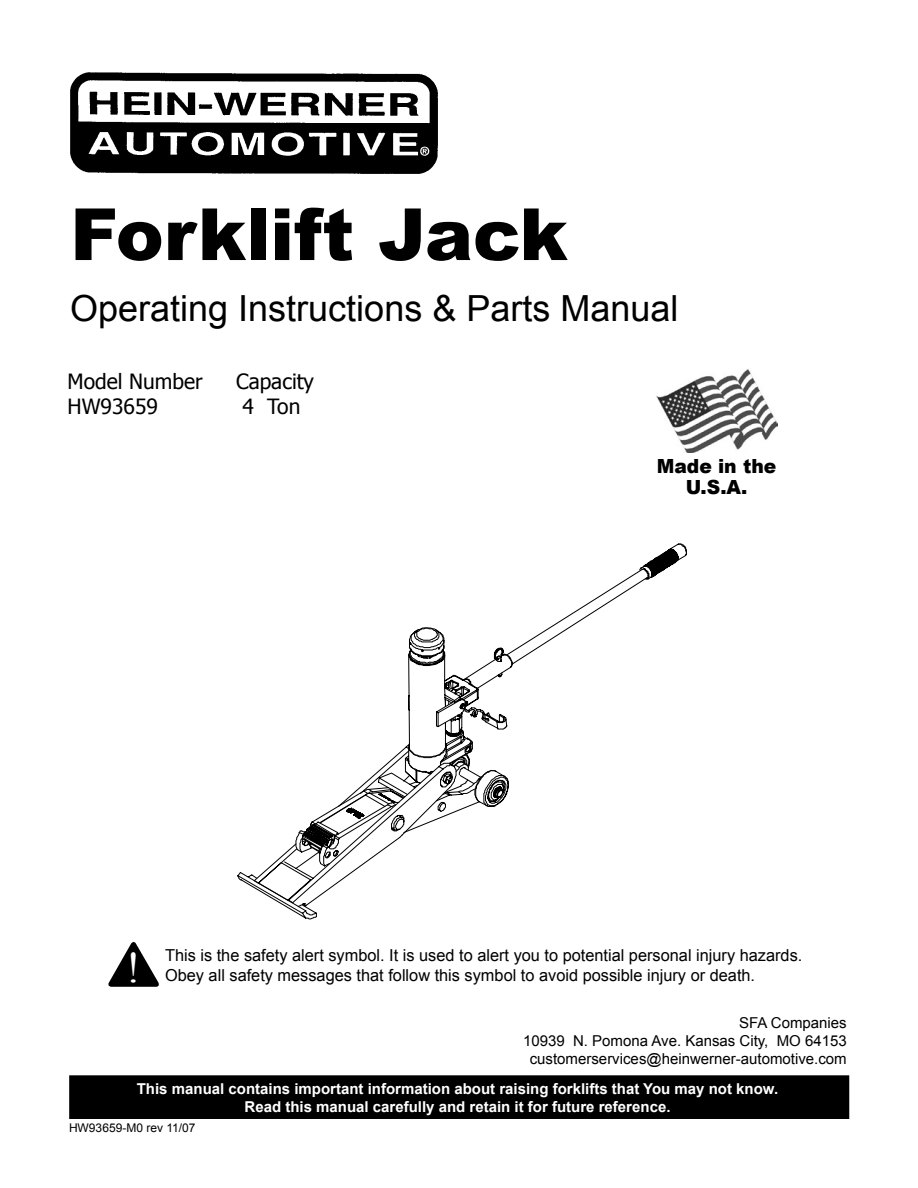
<style>
.page{position:relative;width:918px;height:1188px;background:#fff}
.page>*{position:absolute;margin:0;border:0;box-sizing:border-box;transform-origin:0 0}
.Hanging_indent{font:900 72px "Arial";color:#000}
.t1{font:43.5px "Times New Roman";color:#fff}
.t2{font:36px "Arial";color:#000}
.Hanging_indent-2{font:21px "Tahoma";color:#000}
.t3{font:900 19.5px "Arial";color:#000;scale:.96 1}
.t4{font:16.5px "Arial";color:#000}
.Hanging_indent-3{font:700 15px "Arial";color:#fff}
.t5{font:15px "Arial";color:#000}
.Hanging_indent-4{font:12px "Arial";color:#000}
</style>
<div class="page">
<img style="left:70px;top:72px;width:368px;height:102px">
<svg style="left:108px;top:941px;width:51px;height:46px"></svg>
<div style="left:70px;top:1076px;width:779px;height:42px;background:#000"></div>
<div style="left:69px;top:1075px;width:780px;height:44px;border:2px solid #000"></div>
<img style="left:656px;top:369px;width:121px;height:84px">
<svg style="left:238px;top:544px;width:449px;height:375px"></svg>
<p class="Hanging_indent" style="left:70px;top:182px;width:499px">Forklift Jack</p>
<p class="t2" style="left:70px;top:284px;width:610px">Operating Instructions &amp; Parts Manual</p>
<p class="Hanging_indent-2" style="left:68px;top:367px;width:137px">Model Number</p>
<p class="Hanging_indent-2" style="left:236px;top:367px;width:80px">Capacity</p>
<p class="Hanging_indent-2" style="left:68px;top:392px;width:92px">HW93659</p>
<p class="Hanging_indent-2" style="left:243px;top:392px;width:59px">4 Ton</p>
<p class="t3" style="left:657px;top:452px;width:126px">Made in the</p>
<p class="t3" style="left:686px;top:473px;width:66px">U.S.A.</p>
<p class="t1" style="left:126px;top:939px;width:16px">!</p>
<p class="t4" style="left:165px;top:945px;width:639px">This is the safety alert symbol. It is used to alert you to potential personal injury hazards.</p>
<p class="t4" style="left:165px;top:964px;width:592px">Obey all safety messages that follow this symbol to avoid possible injury or death.</p>
<p class="t5" style="left:739px;top:1013px;width:109px">SFA Companies</p>
<p class="t5" style="left:523px;top:1031px;width:325px">10939 N. Pomona Ave. Kansas City, MO 64153</p>
<p class="t5" style="left:530px;top:1049px;width:318px">customerservices@heinwerner-automotive.com</p>
<p class="Hanging_indent-3" style="left:137px;top:1079px;width:643px">This manual contains important information about raising forklifts that You may not know.</p>
<p class="Hanging_indent-3" style="left:245px;top:1097px;width:427px">Read this manual carefully and retain it for future reference.</p>
<p class="Hanging_indent-4" style="left:69px;top:1120px;width:128px">HW93659-M0 rev 11/07</p>
</div>
